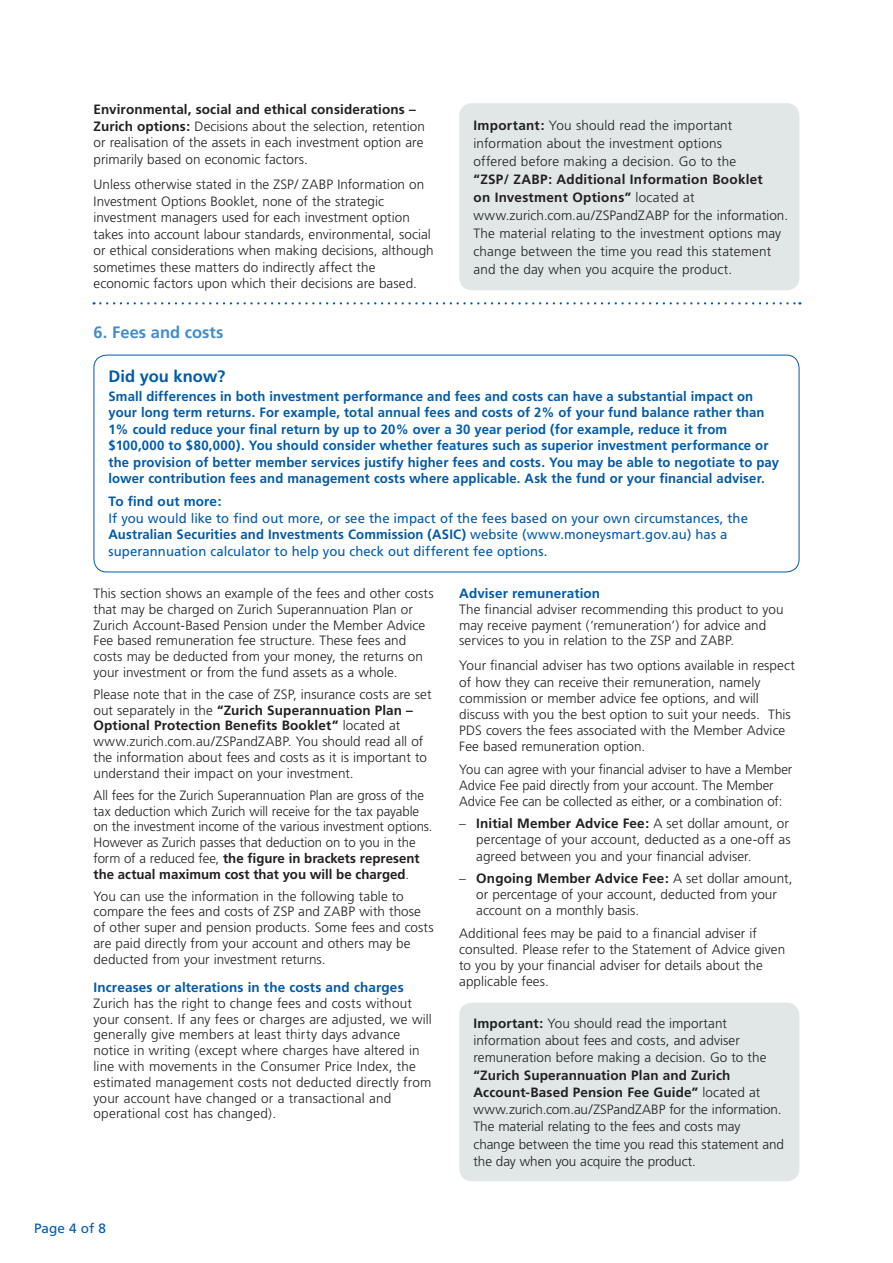
<style>
.page{position:relative;width:893px;height:1263px;background:#fff}
.page>*{position:absolute;margin:0;border:0;box-sizing:border-box;transform-origin:0 0}
.t1{font:700 16.5px "Frutiger";letter-spacing:.005em;color:#448dcb}
.t2{font:700 16.5px "Frutiger";color:#015aaa}
.t3{font:300 13.5px/15.8px "Frutiger";letter-spacing:.005em;color:#231f20}
.t4{font:700 13.5px/16.5px "Frutiger";letter-spacing:.01em;color:#015aaa}
.t5{font:13.5px/16.5px "Frutiger";letter-spacing:.005em;color:#015aaa}
.s1{font-weight:700}
</style>
<div class="page">
<div style="left:459px;top:103px;width:340px;height:187px;background:#e0e7e6;border-radius:13px"></div>
<div style="left:94px;top:355px;width:705px;height:217px;border:1px solid #015aaa;border-radius:13px"></div>
<div style="left:459px;top:1003px;width:340px;height:178px;background:#e0e7e6;border-radius:13px"></div>
<svg style="left:94px;top:302px;width:706px;height:2px"></svg>
<p class="t3" style="left:94px;top:102px;width:333px;line-height:16.5px"><span class="s1">Environmental, social and ethical considerations – Zurich options:</span> Decisions about the selection, retention or realisation of the assets in each investment option are primarily based on economic factors.</p>
<p class="t3" style="left:94px;top:177px;width:342px;line-height:16.5px">Unless otherwise stated in the ZSP/ ZABP Information on Investment Options Booklet, none of the strategic investment managers used for each investment option takes into account labour standards, environmental, social or ethical considerations when making decisions, although sometimes these matters do indirectly affect the economic factors upon which their decisions are based.</p>
<p class="t3" style="left:473px;top:117px;width:264px;line-height:18px"><span class="s1">Important:</span> You should read the important information about the investment options offered before making a decision. Go to the</p>
<p class="t3" style="left:473px;top:171px;width:316px;line-height:18px"><span class="s1">“ZSP/ ZABP: Additional Information Booklet<br>on Investment Options”</span> located at www.zurich.com.au/ZSPandZABP for the information.<br>The material relating to the investment options may change between the time you read this statement and the day when you acquire the product.</p>
<p class="t1" style="left:94px;top:323px;width:131px">6. Fees and costs</p>
<p class="t2" style="left:109px;top:367px;width:118px">Did you know?</p>
<p class="t4" style="left:109px;top:388px;width:672px">Small differences in both investment performance and fees and costs can have a substantial impact on your long term returns. For example, total annual fees and costs of 2% of your fund balance rather than 1% could reduce your final return by up to 20% over a 30 year period (for example, reduce it from $100,000 to $80,000). You should consider whether features such as superior investment performance or the provision of better member services justify higher fees and costs. You may be able to negotiate to pay lower contribution fees and management costs where applicable. Ask the fund or your financial adviser.</p>
<p class="t4" style="left:109px;top:493px;width:115px">To find out more:</p>
<p class="t5" style="left:109px;top:510px;width:641px">If you would like to find out more, or see the impact of the fees based on your own circumstances, the<br><span class="s1">Australian Securities and Investments Commission (ASIC)</span> website (www.moneysmart.gov.au) has a superannuation calculator to help you check out different fee options.</p>
<p class="t3" style="left:94px;top:586px;width:342px">This section shows an example of the fees and other costs that may be charged on Zurich Superannuation Plan or Zurich Account-Based Pension under the Member Advice Fee based remuneration fee structure. These fees and costs may be deducted from your money, the returns on your investment or from the fund assets as a whole.</p>
<p class="t3" style="left:94px;top:686px;width:339px">Please note that in the case of ZSP, insurance costs are set out separately in the <span class="s1">“Zurich Superannuation Plan – Optional Protection Benefits Booklet”</span> located at www.zurich.com.au/ZSPandZABP. You should read all of the information about fees and costs as it is important to understand their impact on your investment.</p>
<p class="t3" style="left:94px;top:787px;width:341px">All fees for the Zurich Superannuation Plan are gross of the tax deduction which Zurich will receive for the tax payable on the investment income of the various investment options.<br>However as Zurich passes that deduction on to you in the form of a reduced fee, <span class="s1">the figure in brackets represent the actual maximum cost that you will be charged</span>.</p>
<p class="t3" style="left:94px;top:888px;width:342px">You can use the information in the following table to compare the fees and costs of ZSP and ZABP with those of other super and pension products. Some fees and costs are paid directly from your account and others may be deducted from your investment returns.</p>
<p class="t4" style="left:94px;top:979px;width:312px">Increases or alterations in the costs and charges</p>
<p class="t3" style="left:94px;top:995px;width:340px">Zurich has the right to change fees and costs without your consent. If any fees or charges are adjusted, we will generally give members at least thirty days advance notice in writing (except where charges have altered in line with movements in the Consumer Price Index, the estimated management costs not deducted directly from your account have changed or a transactional and operational cost has changed).</p>
<p class="t4" style="left:459px;top:585px;width:142px">Adviser remuneration</p>
<p class="t3" style="left:459px;top:601px;width:326px">The financial adviser recommending this product to you may receive payment (‘remuneration’) for advice and services to you in relation to the ZSP and ZABP.</p>
<p class="t3" style="left:459px;top:658px;width:337px">Your financial adviser has two options available in respect of how they can receive their remuneration, namely commission or member advice fee options, and will discuss with you the best option to suit your needs. This PDS covers the fees associated with the Member Advice Fee based remuneration option.</p>
<p class="t3" style="left:459px;top:761px;width:334px">You can agree with your financial adviser to have a Member<br>Advice Fee paid directly from your account. The Member<br>Advice Fee can be collected as either, or a combination of:</p>
<p class="t3" style="left:476px;top:816px;width:316px;text-indent:-17px">– <span class="s1">Initial Member Advice Fee:</span> A set dollar amount, or percentage of your account, deducted as a one-off as agreed between you and your financial adviser.</p>
<p class="t3" style="left:476px;top:870px;width:318px;text-indent:-17px">– <span class="s1">Ongoing Member Advice Fee:</span> A set dollar amount, or percentage of your account, deducted from your account on a monthly basis.</p>
<p class="t3" style="left:459px;top:925px;width:327px">Additional fees may be paid to a financial adviser if consulted. Please refer to the Statement of Advice given to you by your financial adviser for details about the applicable fees.</p>
<p class="t3" style="left:473px;top:1015px;width:294px;line-height:17.2px"><span class="s1">Important:</span> You should read the important information about fees and costs, and adviser remuneration before making a decision. Go to the</p>
<p class="t3" style="left:473px;top:1066px;width:312px;line-height:17.2px"><span class="s1">“Zurich Superannuation Plan and Zurich Account-Based Pension Fee Guide”</span> located at www.zurich.com.au/ZSPandZABP for the information.<br>The material relating to the fees and costs may change between the time you read this statement and the day when you acquire the product.</p>
<p class="t5" style="left:34px;top:1220px;width:73px">Page 4 of 8</p>
</div>
